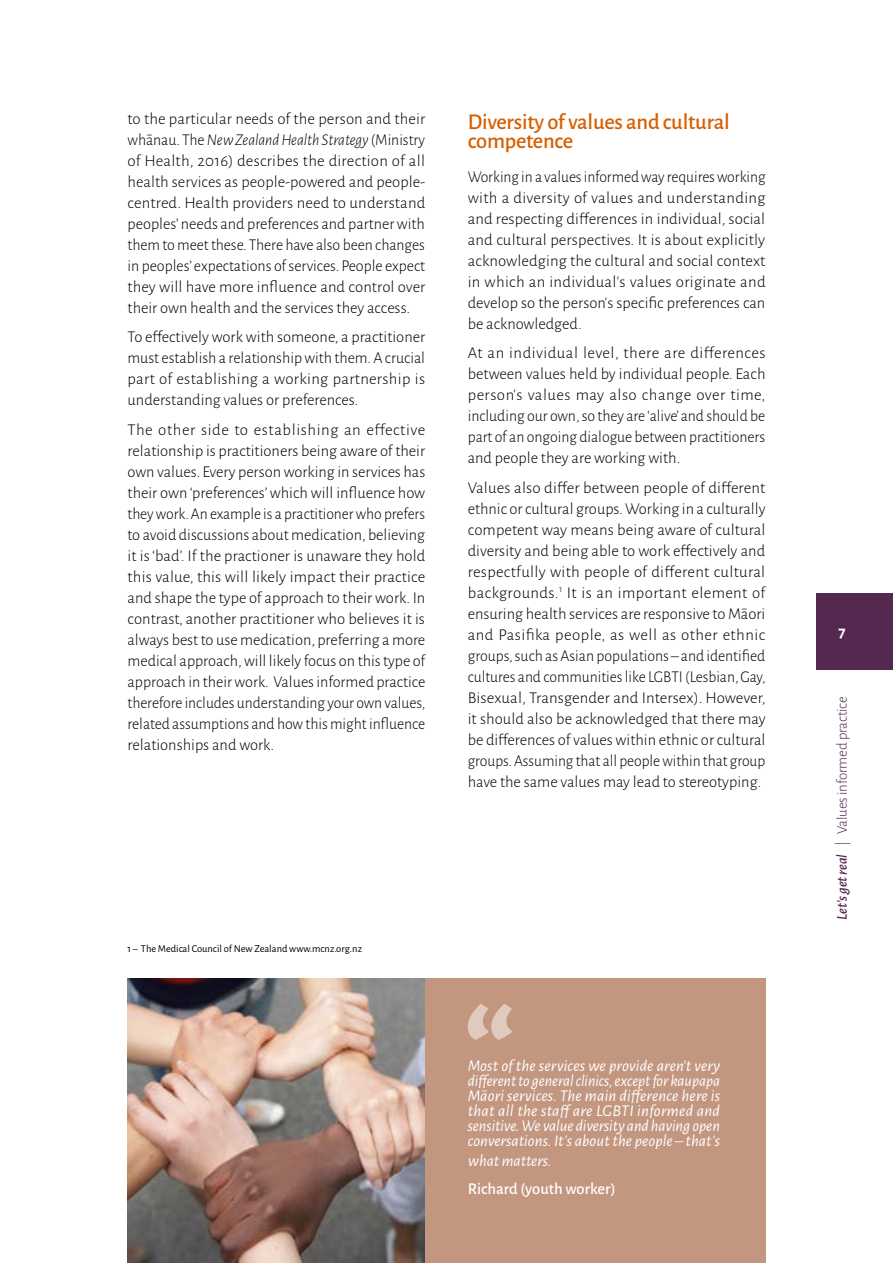
<style>
.page{position:relative;width:893px;height:1263px;background:#fff}
.page>*{position:absolute;margin:0;border:0;box-sizing:border-box;transform-origin:0 0}
.t1{font:500 22.5px/19.5px "Alegreya Sans";letter-spacing:-.01em;color:#d75f00}
.t2{font:300 16.5px/21px "Alegreya Sans";color:#000;text-align:justify}
.t3{font:300 16.5px/21px "Alegreya Sans";color:#000;text-align:justify;scale:.95 1}
.t4{font:italic 16.5px/15px "Alegreya Sans";color:#fff;text-align:justify}
.t5{font:500 16.5px "Alegreya Sans";color:#fff}
.t6{font:700 16.5px "Alegreya Sans";color:#fff}
.t7{font:300 15px "Alegreya Sans";letter-spacing:-.01em;color:#54284f}
.t8{font:10.5px "Alegreya Sans";color:#000}
.s1{font-style:italic}
.s2{font-weight:500;font-style:italic}
</style>
<div class="page">
<img style="left:128px;top:978px;width:297px;height:285px">
<div style="left:425px;top:978px;width:340px;height:285px;background:#c3967f"></div>
<svg style="left:468px;top:1003px;width:44px;height:37px"></svg>
<div style="left:816px;top:593px;width:77px;height:77px;background:#54284f"></div>
<p class="t2" style="left:128px;top:107px;width:299px">to the particular needs of the person and their whānau. The <span class="s1">New Zealand Health Strategy</span> (Ministry of Health, 2016) describes the direction of all health services as people-powered and people&shy;centred. Health providers need to understand peoples’ needs and preferences and partner with them to meet these. There have also been changes in peoples’ expectations of services. People expect they will have more influence and control over their own health and the services they access.</p>
<p class="t2" style="left:128px;top:326px;width:299px">To effectively work with someone, a practitioner must establish a relationship with them. A crucial part of establishing a working partnership is understanding values or preferences.</p>
<p class="t2" style="left:128px;top:418px;width:299px">The other side to establishing an effective relationship is practitioners being aware of their own values. Every person working in services has their own ‘preferences’ which will influence how they work. An example is a practitioner who prefers to avoid discussions about medication, believing it is ‘bad’. If the practioner is unaware they hold this value, this will likely impact their practice and shape the type of approach to their work. In contrast, another practitioner who believes it is always best to use medication, preferring a more medical approach, will likely focus on this type of approach in their work. Values informed practice therefore includes understanding your own values, related assumptions and how this might influence relationships and work.</p>
<h1 class="t1" style="left:468px;top:110px;width:263px">Diversity of values and cultural competence</h1>
<p class="t3" style="left:468px;top:166px;width:315px">Working in a values informed way requires working with a diversity of values and understanding and respecting differences in individual, social and cultural perspectives. It is about explicitly acknowledging the cultural and social context in which an individual’s values originate and develop so the person’s specific preferences can be acknowledged.</p>
<p class="t2" style="left:468px;top:342px;width:299px">At an individual level, there are differences between values held by individual people. Each person’s values may also change over time, including our own, so they are ‘alive’ and should be part of an ongoing dialogue between practitioners and people they are working with.</p>
<p class="t2" style="left:468px;top:477px;width:299px">Values also differ between people of different ethnic or cultural groups. Working in a culturally competent way means being aware of cultural diversity and being able to work effectively and respectfully with people of different cultural backgrounds.<sup>1</sup> It is an important element of ensuring health services are responsive to Māori and Pasifika people, as well as other ethnic groups, such as Asian populations – and identified cultures and communities like LGBTI (Lesbian, Gay, Bisexual, Transgender and Intersex). However, it should also be acknowledged that there may be differences of values within ethnic or cultural groups. Assuming that all people within that group have the same values may lead to stereotyping.</p>
<p class="t8" style="left:128px;top:942px;width:236px">1 – The Medical Council of New Zealand www.mcnz.org.nz</p>
<p class="t4" style="left:468px;top:1058px;width:254px">Most of the services we provide aren’t very different to general clinics, except for kaupapa Māori services. The main difference here is that all the staff are LGBTI informed and sensitive. We value diversity and having open conversations. It’s about the people – that’s</p>
<p class="t4" style="left:468px;top:1152px;width:85px">what matters.</p>
<p class="t5" style="left:468px;top:1177px;width:149px">Richard (youth worker)</p>
<p class="t6" style="left:838px;top:619px;width:9px">7</p>
<p class="t7" style="left:832px;top:919px;width:225px;rotate:-90deg"><span class="s2">Let’s get real</span> | Values informed practice</p>
</div>
